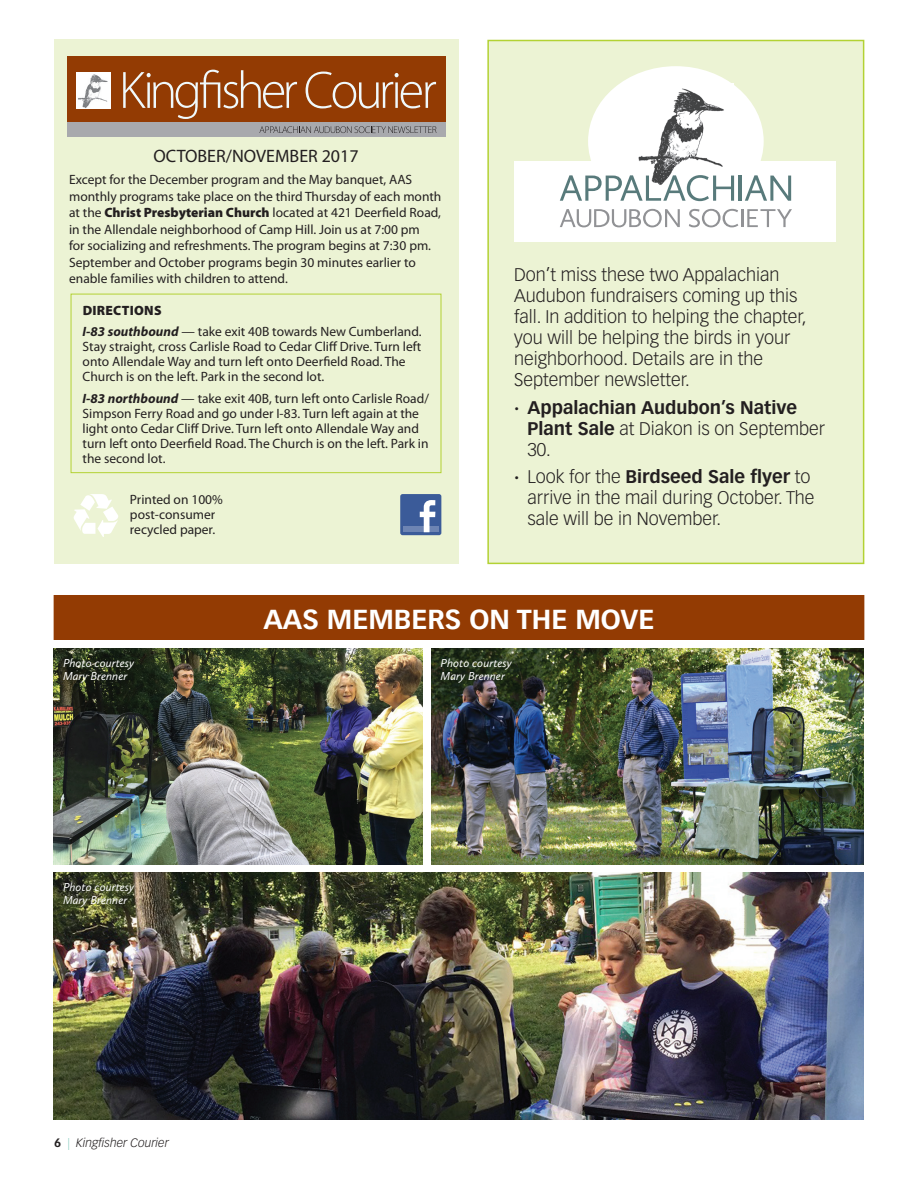
<style>
.page{position:relative;width:918px;height:1188px;background:#fff}
.page>*{position:absolute;margin:0;border:0;box-sizing:border-box;transform-origin:0 0}
.t1{font:700 27px "Vectora LT Std";color:#fff}
.t2{font:300 18px/21px "Vectora LT Std";color:#231f20}
.t3{font:700 18px/21px "Vectora LT Std";color:#231f20}
.t4{font:18px "Myriad Pro";color:#231f20}
.t5{font:13.5px/15px "Myriad Pro";color:#231f20}
.t6{font:900 13.5px "Myriad Pro";color:#231f20}
.t7{font:italic 12px/13.5px "Calluna Sans";color:#fff}
.t8{font:italic 300 12px "Vectora LT Std";color:#231f20}
.s1{font-weight:900}
.s2{font-weight:700;font-style:italic}
.s3{font-weight:300}
.s4{font-weight:700}
.s5{font-weight:700;font-style:normal}
.s6{font-style:normal;color:#8ecec2}
</style>
<div class="page">
<div style="left:487px;top:40px;width:377px;height:524px;background:#ecf3d4;border:2px solid #b3d234"></div>
<div style="left:54px;top:595px;width:810px;height:45px;background:#933b03"></div>
<div style="left:54px;top:40px;width:405px;height:524px;background:#ecf3d4"></div>
<svg style="left:74px;top:494px;width:44px;height:43px"></svg>
<div style="left:400px;top:494px;width:41px;height:41px;background:#3b5b99;border-radius:2px"></div>
<div style="left:403px;top:526px;width:35px;height:6px;background:#6d84b3"></div>
<svg style="left:420px;top:500px;width:15px;height:32px"></svg>
<div style="left:71px;top:294px;width:370px;height:179px;border:1px solid #b3d234"></div>
<div style="left:67px;top:56px;width:379px;height:81px;background:#933b03"></div>
<div style="left:67px;top:122px;width:378px;height:15px;background:#a8a9ad"></div>
<svg style="left:259px;top:126px;width:178px;height:7px"></svg>
<svg style="left:306px;top:72px;width:130px;height:36px"></svg>
<svg style="left:123px;top:70px;width:174px;height:49px"></svg>
<img style="left:76px;top:73px;width:35px;height:36px">
<img style="left:54px;top:873px;width:810px;height:247px">
<img style="left:432px;top:649px;width:432px;height:216px">
<img style="left:54px;top:649px;width:369px;height:216px">
<div style="left:588px;top:66px;width:176px;height:150px;background:#fff;border-radius:50%"></div>
<div style="left:514px;top:161px;width:322px;height:80px;background:#fff"></div>
<img style="left:638px;top:83px;width:96px;height:92px">
<svg style="left:560px;top:175px;width:174px;height:26px"></svg>
<hr style="left:738px;top:176px;width:4px;height:25px;background:#587a7b">
<svg style="left:745px;top:175px;width:46px;height:26px"></svg>
<svg style="left:560px;top:209px;width:120px;height:18px"></svg>
<svg style="left:689px;top:209px;width:103px;height:18px"></svg>
<h2 class="t4" style="left:153px;top:145px;width:207px">OCTOBER/NOVEMBER 2017</h2>
<p class="t5" style="left:69px;top:171px;width:374px;line-height:16.5px">Except for the December program and the May banquet, AAS monthly programs take place on the third Thursday of each month at the <span class="s1">Christ Presbyterian Church</span> located at 421 Deerfield Road, in the Allendale neighborhood of Camp Hill. Join us at 7:00 pm<br>for socializing and refreshments. The program begins at 7:30 pm.<br>September and October programs begin 30 minutes earlier to enable families with children to attend.</p>
<p class="t6" style="left:83px;top:301px;width:19px">Directio</p>
<p class="t5" style="left:83px;top:299px;width:341px;line-height:21.8px;text-indent:62px"><span class="s1">ns<br></span><span class="s2">I-83 southbound</span> — take exit 40B towards New Cumberland.</p>
<p class="t5" style="left:83px;top:339px;width:340px">Stay straight, cross Carlisle Road to Cedar Cliff Drive. Turn left onto Allendale Way and turn left onto Deerfield Road. The<br>Church is on the left. Park in the second lot.</p>
<p class="t5" style="left:83px;top:391px;width:348px"><span class="s2">I-83 northbound</span> — take exit 40B, turn left onto Carlisle Road/ Simpson Ferry Road and go under I-83. Turn left again at the light onto Cedar Cliff Drive. Turn left onto Allendale Way and turn left onto Deerfield Road. The Church is on the left. Park in the second lot.</p>
<p class="t5" style="left:130px;top:492px;width:94px">Printed on 100% post-consumer recycled paper.</p>
<h2 class="t2" style="left:514px;top:264px;width:294px">Don’t miss these two Appalachian Audubon fundraisers coming up this fall. In addition to helping the chapter, you will be helping the birds in your neighborhood. Details are in the September newsletter.</h2>
<h2 class="t3" style="left:528px;top:397px;width:299px;text-indent:-14px">· Appalachian Audubon’s Native<br>Plant Sale <span class="s3">at Diakon is on September<br>30.</span></h2>
<h2 class="t2" style="left:528px;top:467px;width:288px;text-indent:-14px"><span class="s4">·</span> Look for the <span class="s4">Birdseed Sale flyer</span> to arrive in the mail during October. The sale will be in November.</h2>
<p class="t7" style="left:63px;top:656px;width:73px">Photo courtesy<br>Mary Brenner</p>
<p class="t7" style="left:63px;top:880px;width:73px">Photo courtesy<br>Mary Brenner</p>
<p class="t8" style="left:54px;top:1136px;width:116px"><span class="s5">6</span> <span class="s6">|</span> Kingfisher Courier</p>
<h1 class="t1" style="left:263px;top:603px;width:108px">AAS Members</h1>
<h1 class="t1" style="left:469px;top:603px;width:65px">on the</h1>
<h1 class="t1" style="left:575px;top:603px;width:44px">Move</h1>
<p class="t7" style="left:441px;top:656px;width:73px">Photo courtesy<br>Mary Brenner</p>
</div>
